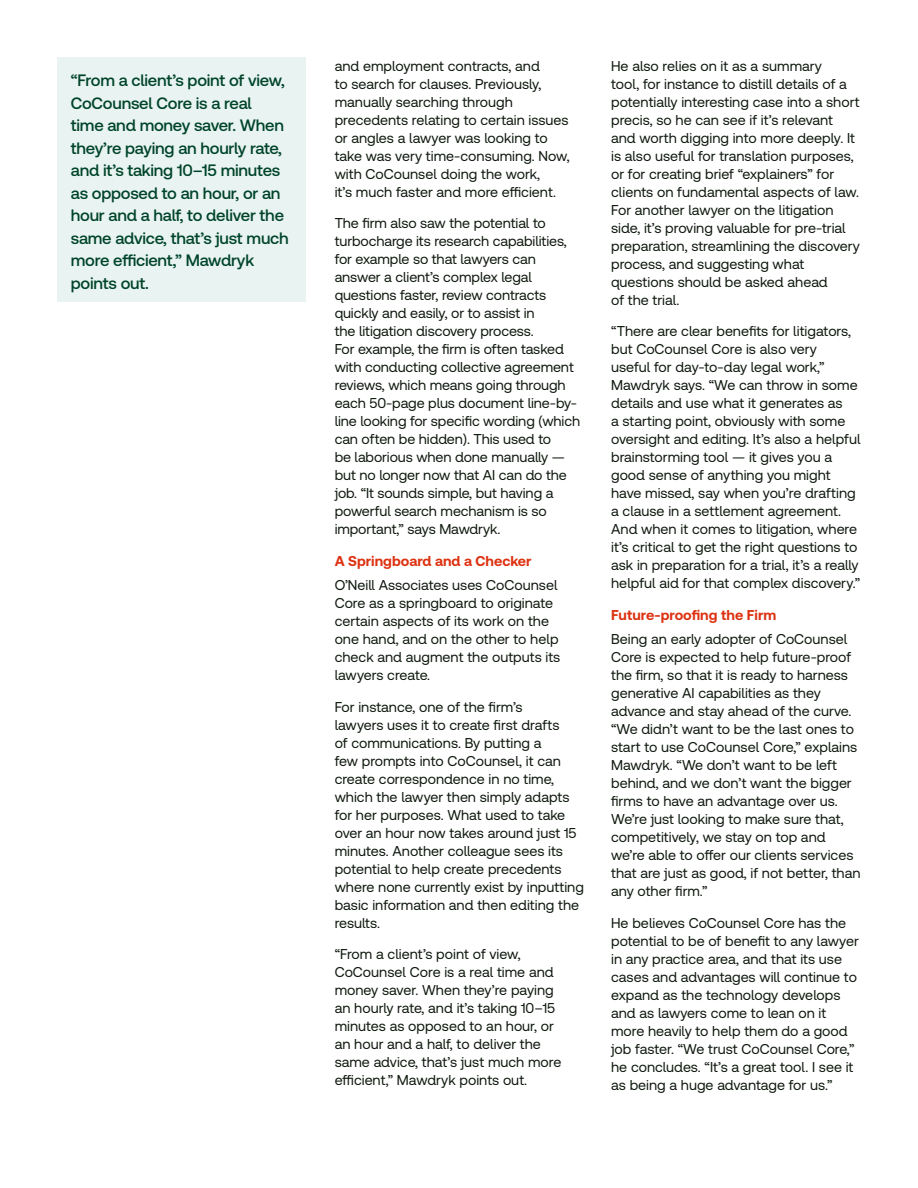
<style>
.page{position:relative;width:918px;height:1188px;background:#fff}
.page>*{position:absolute;margin:0;border:0;box-sizing:border-box;transform-origin:0 0}
.t1{font:500 16.5px/22.5px "Clario";letter-spacing:-.015em;color:#00442a}
.t2{font:14.25px/18px "Clario";color:#0e180d}
.t3{font:700 14.25px "Clario";color:#dd3211}
</style>
<div class="page">
<div style="left:57px;top:57px;width:249px;height:245px;background:#e9f4f2"></div>
<p class="t1" style="left:71px;top:69px;width:219px">“From a client’s point of view,<br>CoCounsel Core is a real time and money saver. When they’re paying an hourly rate, and it’s taking 10–15 minutes as opposed to an hour, or an hour and a half, to deliver the same advice, that’s just much more efficient,” Mawdryk points out.</p>
<p class="t2" style="left:335px;top:56px;width:237px">and employment contracts, and<br>to search for clauses. Previously, manually searching through precedents relating to certain issues or angles a lawyer was looking to take was very time-consuming. Now, with CoCounsel doing the work,<br>it’s much faster and more efficient.</p>
<p class="t2" style="left:335px;top:214px;width:247px">The firm also saw the potential to turbocharge its research capabilities, for example so that lawyers can answer a client’s complex legal questions faster, review contracts quickly and easily, or to assist in<br>the litigation discovery process.<br>For example, the firm is often tasked with conducting collective agreement reviews, which means going through each 50-page plus document line-by&shy;line looking for specific wording (which can often be hidden). This used to<br>be laborious when done manually — but no longer now that AI can do the job. “It sounds simple, but having a powerful search mechanism is so important,” says Mawdryk.</p>
<p class="t3" style="left:335px;top:552px;width:198px">A Springboard and a Checker</p>
<p class="t2" style="left:335px;top:576px;width:227px">O’Neill Associates uses CoCounsel<br>Core as a springboard to originate certain aspects of its work on the one hand, and on the other to help check and augment the outputs its lawyers create.</p>
<p class="t2" style="left:335px;top:697px;width:251px">For instance, one of the firm’s<br>lawyers uses it to create first drafts<br>of communications. By putting a<br>few prompts into CoCounsel, it can create correspondence in no time, which the lawyer then simply adapts for her purposes. What used to take over an hour now takes around just 15 minutes. Another colleague sees its potential to help create precedents where none currently exist by inputting basic information and then editing the results.</p>
<p class="t2" style="left:335px;top:945px;width:228px">“From a client’s point of view,<br>CoCounsel Core is a real time and money saver. When they’re paying an hourly rate, and it’s taking 10–15 minutes as opposed to an hour, or an hour and a half, to deliver the same advice, that’s just much more efficient,” Mawdryk points out.</p>
<p class="t2" style="left:611px;top:56px;width:250px">He also relies on it as a summary<br>tool, for instance to distill details of a potentially interesting case into a short precis, so he can see if it’s relevant and worth digging into more deeply. It is also useful for translation purposes, or for creating brief “explainers” for clients on fundamental aspects of law.<br>For another lawyer on the litigation side, it’s proving valuable for pre-trial preparation, streamlining the discovery process, and suggesting what questions should be asked ahead<br>of the trial.</p>
<p class="t2" style="left:611px;top:322px;width:251px">“There are clear benefits for litigators, but CoCounsel Core is also very<br>useful for day-to-day legal work,” Mawdryk says. “We can throw in some details and use what it generates as<br>a starting point, obviously with some oversight and editing. It’s also a helpful brainstorming tool — it gives you a good sense of anything you might have missed, say when you’re drafting a clause in a settlement agreement.<br>And when it comes to litigation, where it’s critical to get the right questions to ask in preparation for a trial, it’s a really helpful aid for that complex discovery.”</p>
<p class="t3" style="left:611px;top:606px;width:167px">Future-proofing the Firm</p>
<p class="t2" style="left:611px;top:630px;width:251px">Being an early adopter of CoCounsel Core is expected to help future-proof the firm, so that it is ready to harness generative AI capabilities as they advance and stay ahead of the curve. “We didn’t want to be the last ones to start to use CoCounsel Core,” explains Mawdryk. “We don’t want to be left behind, and we don’t want the bigger firms to have an advantage over us.<br>We’re just looking to make sure that, competitively, we stay on top and we’re able to offer our clients services that are just as good, if not better, than any other firm.”</p>
<p class="t2" style="left:611px;top:913px;width:249px">He believes CoCounsel Core has the potential to be of benefit to any lawyer in any practice area, and that its use cases and advantages will continue to expand as the technology develops and as lawyers come to lean on it more heavily to help them do a good job faster. “We trust CoCounsel Core,” he concludes. “It’s a great tool. I see it as being a huge advantage for us.”</p>
</div>
